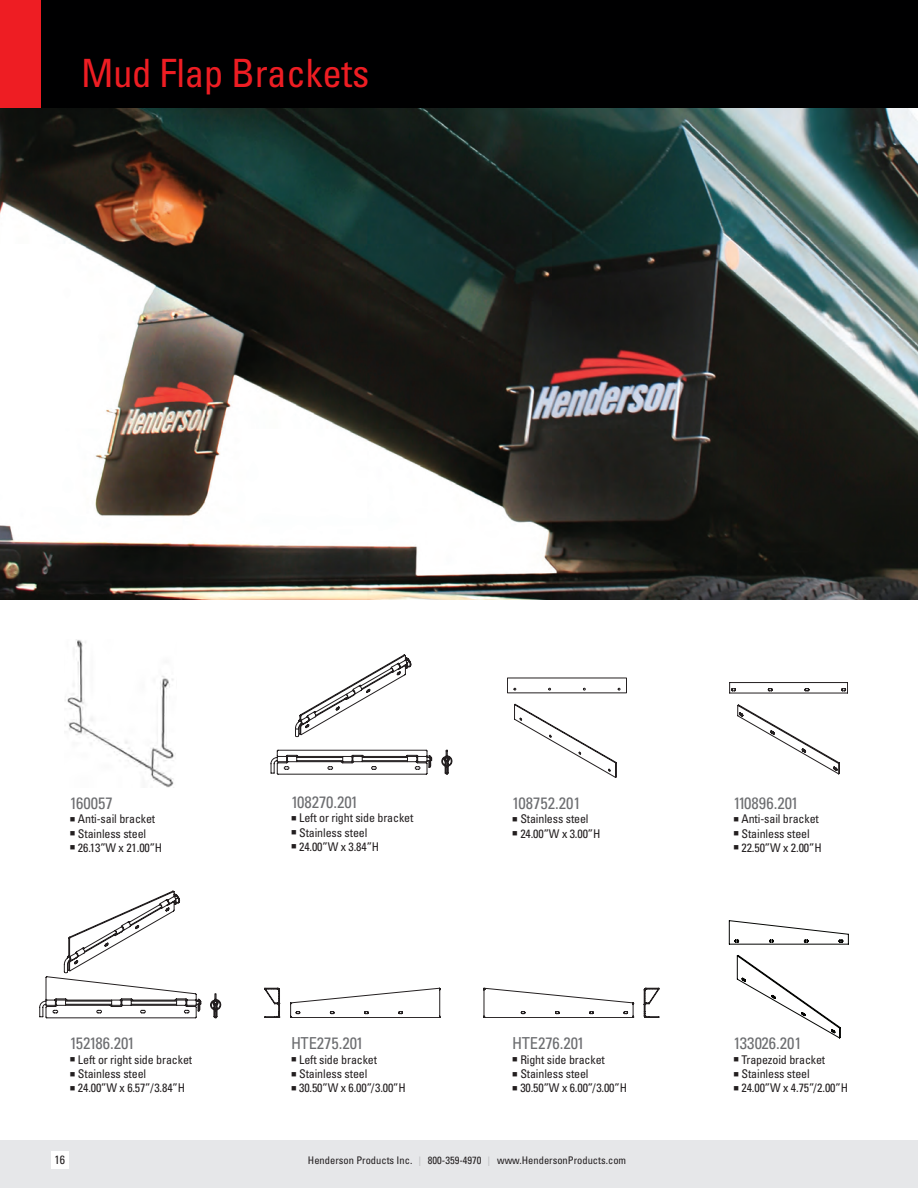
<style>
.page{position:relative;width:918px;height:1188px;background:#fff}
.page>*{position:absolute;margin:0;border:0;box-sizing:border-box;transform-origin:0 0}
.t1{font:condensed 39px "Univers LT Std";letter-spacing:-.01em;color:#ee1d23}
.t2{font:condensed 16.5px "Univers LT Std";color:#6c6d70}
.t3{font:condensed 16.5px "Univers LT Std";letter-spacing:-.06em;color:#6c6d70}
.t4{font:condensed 12px "Univers LT Std";letter-spacing:-.01em;color:#231f20}
.t5{font:condensed 10.5px "Univers LT Std";color:#231f20}
.s1{font-size:13.2px;color:#bcbdc0}
</style>
<div class="page">
<div style="left:0;top:1140px;width:918px;height:48px;background:#e6e7e9"></div>
<div style="left:52px;top:1151px;width:17px;height:18px;background:#fff"></div>
<img style="left:0;top:108px;width:918px;height:492px">
<img style="left:65px;top:639px;width:110px;height:149px">
<svg style="left:729px;top:682px;width:119px;height:92px"></svg>
<svg style="left:507px;top:678px;width:120px;height:100px"></svg>
<svg style="left:484px;top:988px;width:175px;height:30px"></svg>
<svg style="left:265px;top:988px;width:175px;height:30px"></svg>
<svg style="left:729px;top:920px;width:120px;height:119px"></svg>
<div style="left:0;top:0;width:41px;height:108px;background:#ee1d23"></div>
<div style="left:41px;top:0;width:877px;height:108px;background:#000001"></div>
<svg style="left:271px;top:655px;width:182px;height:119px"></svg>
<svg style="left:39px;top:891px;width:182px;height:127px"></svg>
<p class="t1" style="left:81px;top:48px;width:290px">Mud Flap Brackets</p>
<p class="t2" style="left:70px;top:792px;width:44px">160057</p>
<p class="t4" style="left:70px;top:811px;width:87px">■ Anti-sail bracket</p>
<p class="t4" style="left:70px;top:826px;width:78px">■ Stainless steel</p>
<p class="t4" style="left:70px;top:840px;width:94px">■ 26.13”W x 21.00”H</p>
<p class="t3" style="left:70px;top:1033px;width:66px">152186.201</p>
<p class="t4" style="left:70px;top:1052px;width:124px">■ Left or right side bracket</p>
<p class="t4" style="left:70px;top:1066px;width:78px">■ Stainless steel</p>
<p class="t4" style="left:70px;top:1081px;width:117px">■ 24.00”W x 6.57”/3.84”H</p>
<p class="t2" style="left:291px;top:791px;width:68px">108270.201</p>
<p class="t4" style="left:291px;top:810px;width:124px">■ Left or right side bracket</p>
<p class="t4" style="left:291px;top:825px;width:78px">■ Stainless steel</p>
<p class="t4" style="left:291px;top:839px;width:90px">■ 24.00”W x 3.84”H</p>
<p class="t2" style="left:291px;top:1033px;width:74px">HTE275.201</p>
<p class="t4" style="left:291px;top:1052px;width:88px">■ Left side bracket</p>
<p class="t4" style="left:291px;top:1066px;width:78px">■ Stainless steel</p>
<p class="t4" style="left:291px;top:1081px;width:116px">■ 30.50”W x 6.00”/3.00”H</p>
<p class="t2" style="left:512px;top:792px;width:70px">108752.201</p>
<p class="t4" style="left:512px;top:811px;width:78px">■ Stainless steel</p>
<p class="t4" style="left:512px;top:826px;width:90px">■ 24.00”W x 3.00”H</p>
<p class="t2" style="left:512px;top:1033px;width:74px">HTE276.201</p>
<p class="t4" style="left:512px;top:1052px;width:94px">■ Right side bracket</p>
<p class="t4" style="left:512px;top:1066px;width:78px">■ Stainless steel</p>
<p class="t4" style="left:512px;top:1081px;width:116px">■ 30.50”W x 6.00”/3.00”H</p>
<p class="t4" style="left:55px;top:1152px;width:12px">16</p>
<p class="t5" style="left:497px;top:1154px;width:131px">www.HendersonProducts.com</p>
<p class="t5" style="left:308px;top:1154px;width:184px">Henderson Products Inc. <span class="s1">I</span> 800-359-4970 <span class="s1">I</span></p>
<p class="t2" style="left:733px;top:792px;width:66px">110896.201</p>
<p class="t4" style="left:733px;top:811px;width:87px">■ Anti-sail bracket</p>
<p class="t4" style="left:733px;top:826px;width:78px">■ Stainless steel</p>
<p class="t4" style="left:733px;top:840px;width:90px">■ 22.50”W x 2.00”H</p>
<p class="t2" style="left:733px;top:1033px;width:70px">133026.201</p>
<p class="t4" style="left:733px;top:1052px;width:93px">■ Trapezoid bracket</p>
<p class="t4" style="left:733px;top:1066px;width:78px">■ Stainless steel</p>
<p class="t4" style="left:733px;top:1081px;width:116px">■ 24.00”W x 4.75”/2.00”H</p>
</div>
